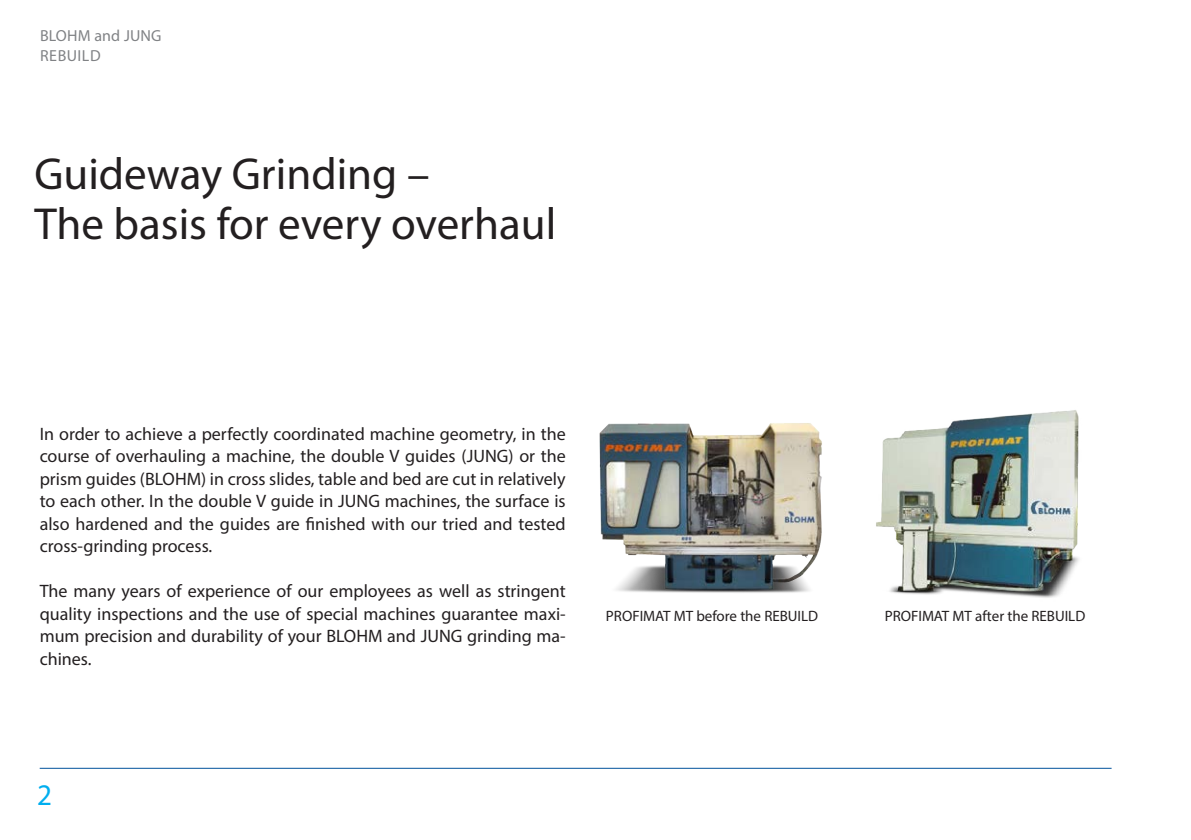
<style>
.page{position:relative;width:1191px;height:840px;background:#fff}
.page>*{position:absolute;margin:0;border:0;box-sizing:border-box;transform-origin:0 0}
.Headline{font:45px "Myriad Pro";color:#231f20}
.Lauftext{font:30px "Myriad Pro";color:#00aeef}
.Fliesstext{font:18px/22.4px "Myriad Pro";color:#231f20;text-align:justify}
.t1{font:16px/20px "Myriad Pro";letter-spacing:.01em;color:#808285}
.Fliesstext-2{font:15px "Myriad Pro";color:#231f20}
</style>
<div class="page">
<img style="left:599px;top:423px;width:223px;height:170px">
<img style="left:876px;top:410px;width:203px;height:188px">
<hr style="left:40px;top:767px;width:1071px;height:1px;background:#01519b">
<p class="t1" style="left:40px;top:25px;width:123px">BLOHM and JUNG<br>REBUILD</p>
<p class="Headline" style="left:34px;top:146px;width:396px">Guideway Grinding –</p>
<p class="Headline" style="left:34px;top:196px;width:523px">The basis for every overhaul</p>
<p class="Fliesstext" style="left:40px;top:422px;width:527px">In order to achieve a perfectly coordinated machine geometry, in the course of overhauling a machine, the double V guides (JUNG) or the prism guides (BLOHM) in cross slides, table and bed are cut in relatively to each other. In the double V guide in JUNG machines, the surface is also hardened and the guides are finished with our tried and tested cross-grinding process.</p>
<p class="Fliesstext" style="left:40px;top:579px;width:527px">The many years of experience of our employees as well as stringent quality inspections and the use of special machines guarantee maxi&shy;mum precision and durability of your BLOHM and JUNG grinding ma&shy;chines.</p>
<p class="Fliesstext-2" style="left:606px;top:606px;width:214px">PROFIMAT MT before the REBUILD</p>
<p class="Fliesstext-2" style="left:884px;top:606px;width:202px">PROFIMAT MT after the REBUILD</p>
<p class="Lauftext" style="left:37px;top:776px;width:16px">2</p>
</div>
